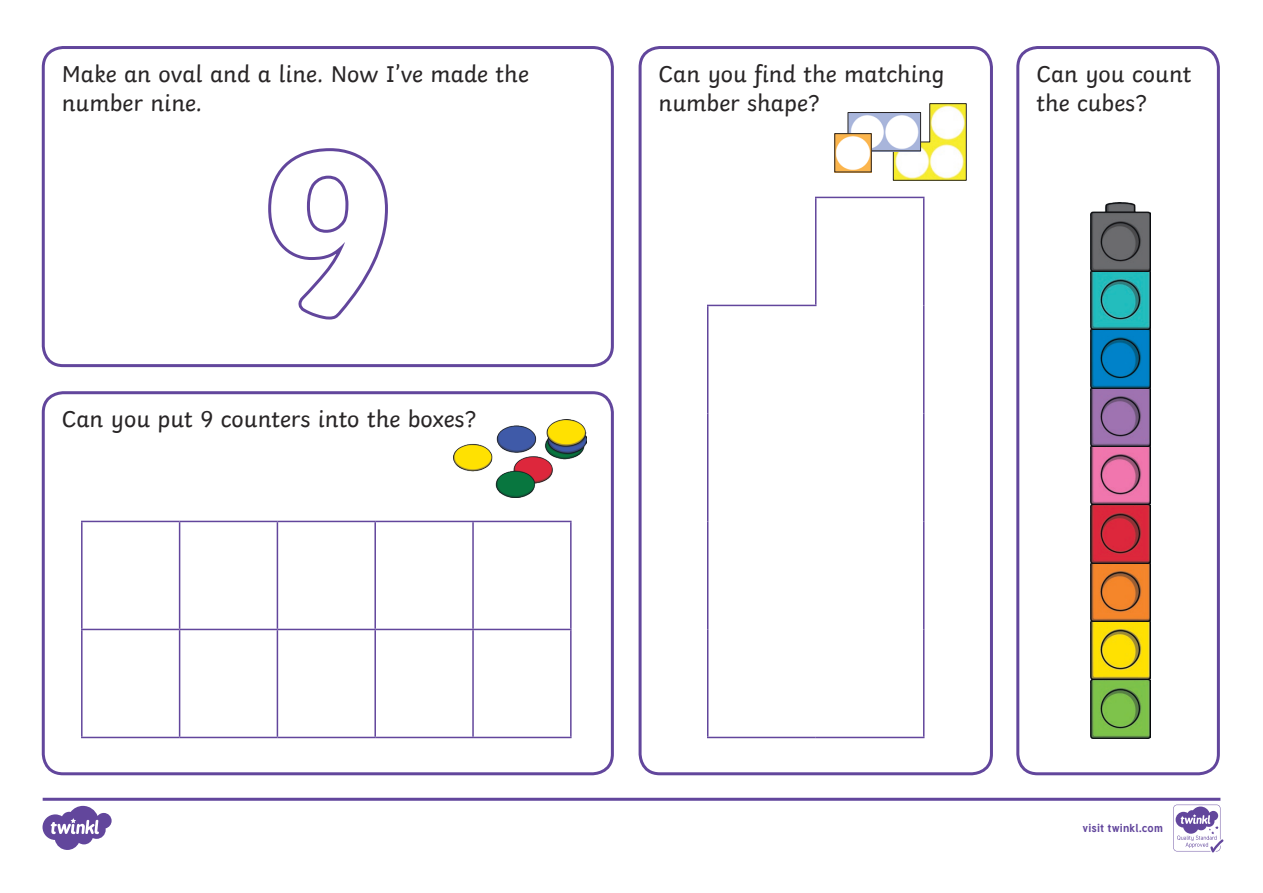
<style>
.page{position:relative;width:1263px;height:893px;background:#fff}
.page>*{position:absolute;margin:0;border:0;box-sizing:border-box;transform-origin:0 0}
.t1{font:700 240px "Twinkl";color:#fff}
.Aim{font:24px/28.8px "Twinkl";color:#282526}
.t2{font:700 11.4px "Tuffy";letter-spacing:.015em;color:#62469c}
</style>
<div class="page">
<img style="left:1090px;top:680px;width:60px;height:58px">
<img style="left:1090px;top:621px;width:60px;height:59px">
<img style="left:1090px;top:563px;width:60px;height:58px">
<img style="left:1090px;top:505px;width:60px;height:58px">
<img style="left:1090px;top:446px;width:60px;height:59px">
<img style="left:1090px;top:388px;width:60px;height:58px">
<img style="left:1090px;top:330px;width:60px;height:58px">
<img style="left:1090px;top:271px;width:60px;height:59px">
<div style="left:42px;top:46px;width:572px;height:321px;border:3px solid #62469c;border-radius:20px"></div>
<div style="left:639px;top:46px;width:354px;height:729px;border:3px solid #62469c;border-radius:20px"></div>
<div style="left:1016px;top:46px;width:204px;height:729px;border:3px solid #62469c;border-radius:20px"></div>
<div style="left:42px;top:391px;width:572px;height:384px;border:3px solid #62469c;border-radius:20px"></div>
<hr style="left:81px;top:521px;width:99px;height:1px;background:#62469c">
<hr style="left:81px;top:522px;width:2px;height:107px;background:#62469c">
<hr style="left:180px;top:521px;width:97px;height:1px;background:#62469c">
<hr style="left:179px;top:522px;width:1px;height:107px;background:#62469c">
<hr style="left:277px;top:521px;width:98px;height:1px;background:#62469c">
<hr style="left:277px;top:522px;width:1px;height:107px;background:#62469c">
<hr style="left:375px;top:521px;width:98px;height:1px;background:#62469c">
<hr style="left:374px;top:522px;width:2px;height:107px;background:#62469c">
<hr style="left:473px;top:521px;width:99px;height:1px;background:#62469c">
<hr style="left:472px;top:522px;width:2px;height:107px;background:#62469c">
<hr style="left:570px;top:522px;width:2px;height:107px;background:#62469c">
<hr style="left:81px;top:629px;width:99px;height:1px;background:#62469c">
<hr style="left:81px;top:630px;width:2px;height:107px;background:#62469c">
<hr style="left:180px;top:629px;width:97px;height:1px;background:#62469c">
<hr style="left:179px;top:630px;width:1px;height:107px;background:#62469c">
<hr style="left:277px;top:629px;width:98px;height:1px;background:#62469c">
<hr style="left:277px;top:630px;width:1px;height:107px;background:#62469c">
<hr style="left:375px;top:629px;width:98px;height:1px;background:#62469c">
<hr style="left:374px;top:630px;width:2px;height:107px;background:#62469c">
<hr style="left:473px;top:629px;width:99px;height:1px;background:#62469c">
<hr style="left:472px;top:630px;width:2px;height:107px;background:#62469c">
<hr style="left:570px;top:630px;width:2px;height:107px;background:#62469c">
<hr style="left:81px;top:737px;width:99px;height:1px;background:#62469c">
<hr style="left:180px;top:737px;width:97px;height:1px;background:#62469c">
<hr style="left:277px;top:737px;width:98px;height:1px;background:#62469c">
<hr style="left:375px;top:737px;width:98px;height:1px;background:#62469c">
<hr style="left:473px;top:737px;width:99px;height:1px;background:#62469c">
<img style="left:454px;top:420px;width:133px;height:78px">
<hr style="left:707px;top:305px;width:109px;height:1px;background:#62469c">
<hr style="left:707px;top:306px;width:1px;height:107px;background:#62469c">
<hr style="left:923px;top:305px;width:1px;height:108px;background:#62469c">
<hr style="left:707px;top:413px;width:1px;height:108px;background:#62469c">
<hr style="left:923px;top:413px;width:1px;height:108px;background:#62469c">
<hr style="left:707px;top:521px;width:1px;height:108px;background:#62469c">
<hr style="left:923px;top:521px;width:1px;height:108px;background:#62469c">
<hr style="left:707px;top:629px;width:1px;height:108px;background:#62469c">
<hr style="left:923px;top:629px;width:1px;height:108px;background:#62469c">
<hr style="left:707px;top:737px;width:109px;height:1px;background:#62469c">
<hr style="left:816px;top:737px;width:108px;height:1px;background:#62469c">
<hr style="left:815px;top:197px;width:109px;height:1px;background:#62469c">
<hr style="left:815px;top:198px;width:1px;height:107px;background:#62469c">
<hr style="left:923px;top:198px;width:1px;height:107px;background:#62469c">
<img style="left:1090px;top:202px;width:60px;height:69px">
<svg style="left:892px;top:103px;width:75px;height:78px"></svg>
<img style="left:850px;top:114px;width:69px;height:35px">
<div style="left:848px;top:112px;width:73px;height:39px;border:1px solid #282526"></div>
<img style="left:836px;top:135px;width:34px;height:35px">
<div style="left:834px;top:133px;width:38px;height:39px;border:1px solid #282526"></div>
<svg style="left:43px;top:798px;width:1180px;height:54px"></svg>
<svg style="left:268px;top:148px;width:120px;height:172px"></svg>
<p class="Aim" style="left:62px;top:57px;width:468px">Make an oval and a line. Now I’ve made the number nine.</p>
<p class="Aim" style="left:659px;top:57px;width:287px">Can you find the matching number shape?</p>
<p class="Aim" style="left:1036px;top:57px;width:157px">Can you count the cubes?</p>
<p class="t1" style="left:261px;top:34px;width:135px">9</p>
<p class="Aim" style="left:62px;top:403px;width:416px">Can you put 9 counters into the boxes?</p>
<p class="t2" style="left:1082px;top:819px;width:82px">visit twinkl.com</p>
</div>
